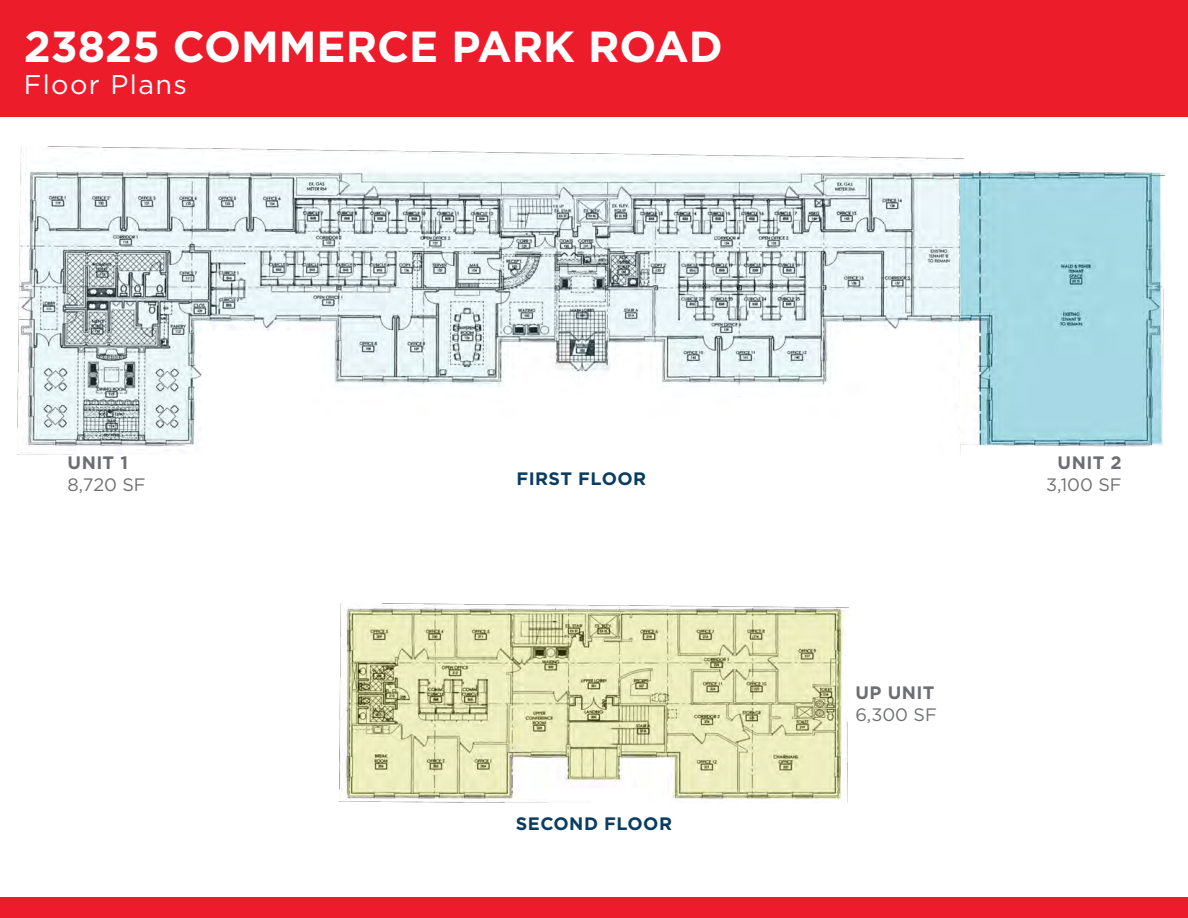
<style>
.page{position:relative;width:1188px;height:918px;background:#fff}
.page>*{position:absolute;margin:0;border:0;box-sizing:border-box;transform-origin:0 0}
.t1{font:700 43.5px "Gotham";color:#fff}
.t2{font:27px "Gotham";letter-spacing:.05em;color:#fff}
.t3{font:18px "Gotham";color:#6f7171}
.t4{font:700 18px "Gotham";letter-spacing:.02em;color:#0b3c61}
.t5{font:700 18px "Gotham";letter-spacing:.025em;color:#6d6e71}
</style>
<div class="page">
<div style="left:0;top:897px;width:1188px;height:21px;background:#ed1c2b"></div>
<div style="left:0;top:0;width:1188px;height:117px;background:#ed1c2b"></div>
<img style="left:18px;top:147px;width:946px;height:308px">
<img style="left:961px;top:172px;width:203px;height:275px">
<img style="left:340px;top:604px;width:508px;height:198px">
<p class="t1" style="left:24px;top:18px;width:701px">23825 COMMERCE PARK ROAD</p>
<p class="t2" style="left:24px;top:67px;width:165px">Floor Plans</p>
<p class="t5" style="left:67px;top:451px;width:62px">UNIT 1</p>
<p class="t3" style="left:67px;top:473px;width:80px">8,720 SF</p>
<p class="t4" style="left:517px;top:467px;width:131px">FIRST FLOOR</p>
<p class="t4" style="left:516px;top:811px;width:158px">SECOND FLOOR</p>
<p class="t5" style="left:855px;top:681px;width:81px">UP UNIT</p>
<p class="t3" style="left:855px;top:703px;width:83px">6,300 SF</p>
<p class="t5" style="left:1058px;top:451px;width:66px">UNIT 2</p>
<p class="t3" style="left:1046px;top:473px;width:77px">3,100 SF</p>
</div>
